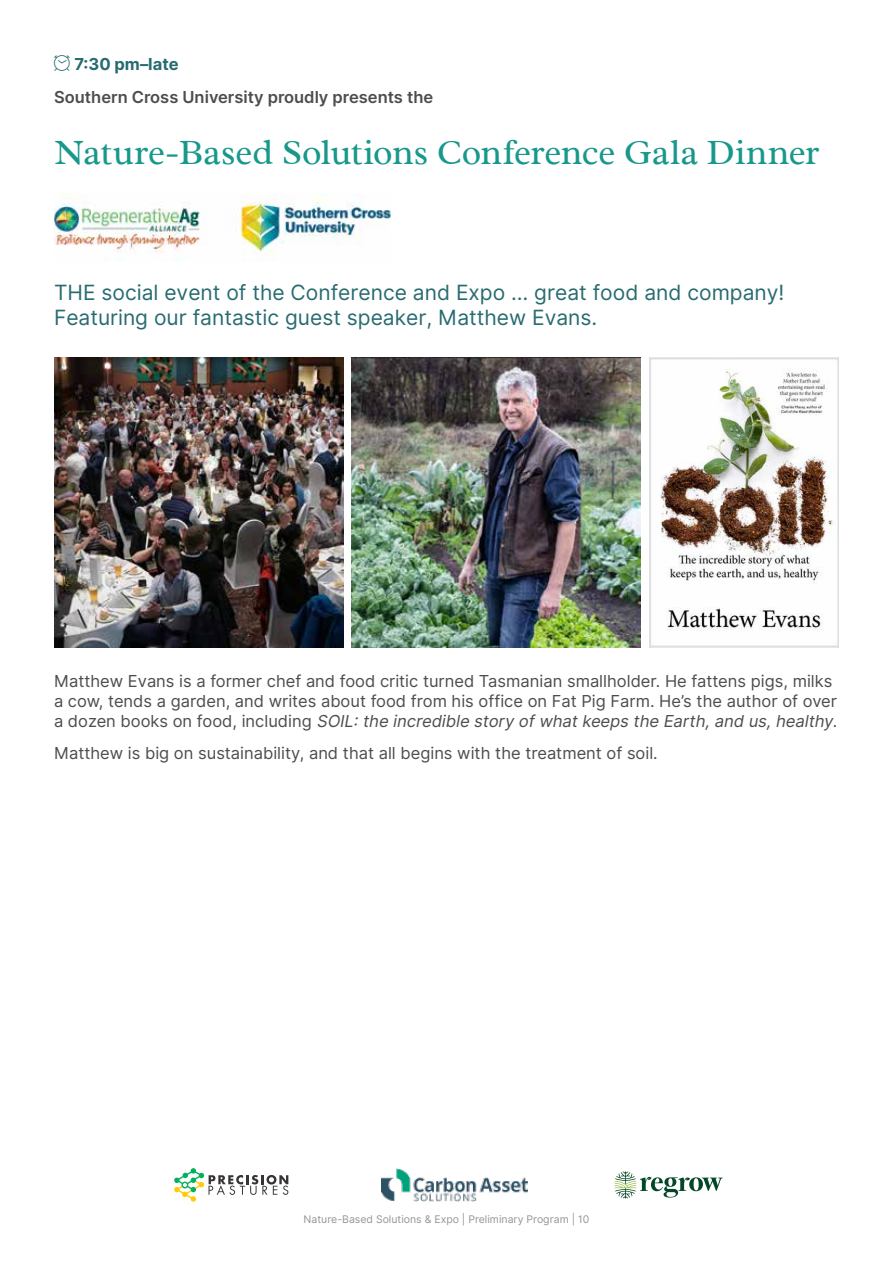
<style>
.page{position:relative;width:893px;height:1263px;background:#fff}
.page>*{position:absolute;margin:0;border:0;box-sizing:border-box;transform-origin:0 0}
.t1{font:36px "Radley";letter-spacing:-.01em;color:#18988b}
.t2{font:21px/25.2px "Inter";color:#286b70}
.t3{font:16.5px/19.8px "Inter";color:#4d4d4f}
.t4{font:600 16.5px/32.5px "Inter";color:#4d4d4f}
.t5{font:10.5px "Inter";color:#939598}
.s1{color:#286b70}
.s2{font-weight:700;color:#286b70}
.s3{font-style:italic}
</style>
<div class="page">
<svg style="left:174px;top:1168px;width:114px;height:34px"></svg>
<svg style="left:615px;top:1171px;width:108px;height:27px"></svg>
<img style="left:381px;top:1168px;width:146px;height:33px">
<img style="left:54px;top:193px;width:336px;height:69px">
<img style="left:54px;top:358px;width:289px;height:289px">
<img style="left:352px;top:358px;width:289px;height:289px">
<img style="left:660px;top:369px;width:175px;height:262px">
<div style="left:650px;top:358px;width:189px;height:289px;border:2px solid #dcddde"></div>
<p class="t4" style="left:54px;top:47px;width:381px"><span class="s1">▼</span> <span class="s2">7:30 pm–late<br></span>Southern Cross University proudly presents the</p>
<h1 class="t1" style="left:54px;top:129px;width:767px">Nature-Based Solutions Conference Gala Dinner</h1>
<p class="t2" style="left:54px;top:280px;width:732px">THE social event of the Conference and Expo … great food and company!<br>Featuring our fantastic guest speaker, Matthew Evans.</p>
<p class="t3" style="left:54px;top:671px;width:785px">Matthew Evans is a former chef and food critic turned Tasmanian smallholder. He fattens pigs, milks a cow, tends a garden, and writes about food from his office on Fat Pig Farm. He’s the author of over a d o z e n b o o k s o n fo o d , i n c l u d i n g <span class="s3">SOIL:the incredible story ofwhatkeeps the Earth,and us,healthy</span>.</p>
<p class="t3" style="left:54px;top:743px;width:605px">Matthew is big on sustainability, and that all begins with the treatment of soil.</p>
<p class="t5" style="left:304px;top:1211px;width:287px">Nature-Based Solutions &amp; Expo | Preliminary Program | 10</p>
</div>
